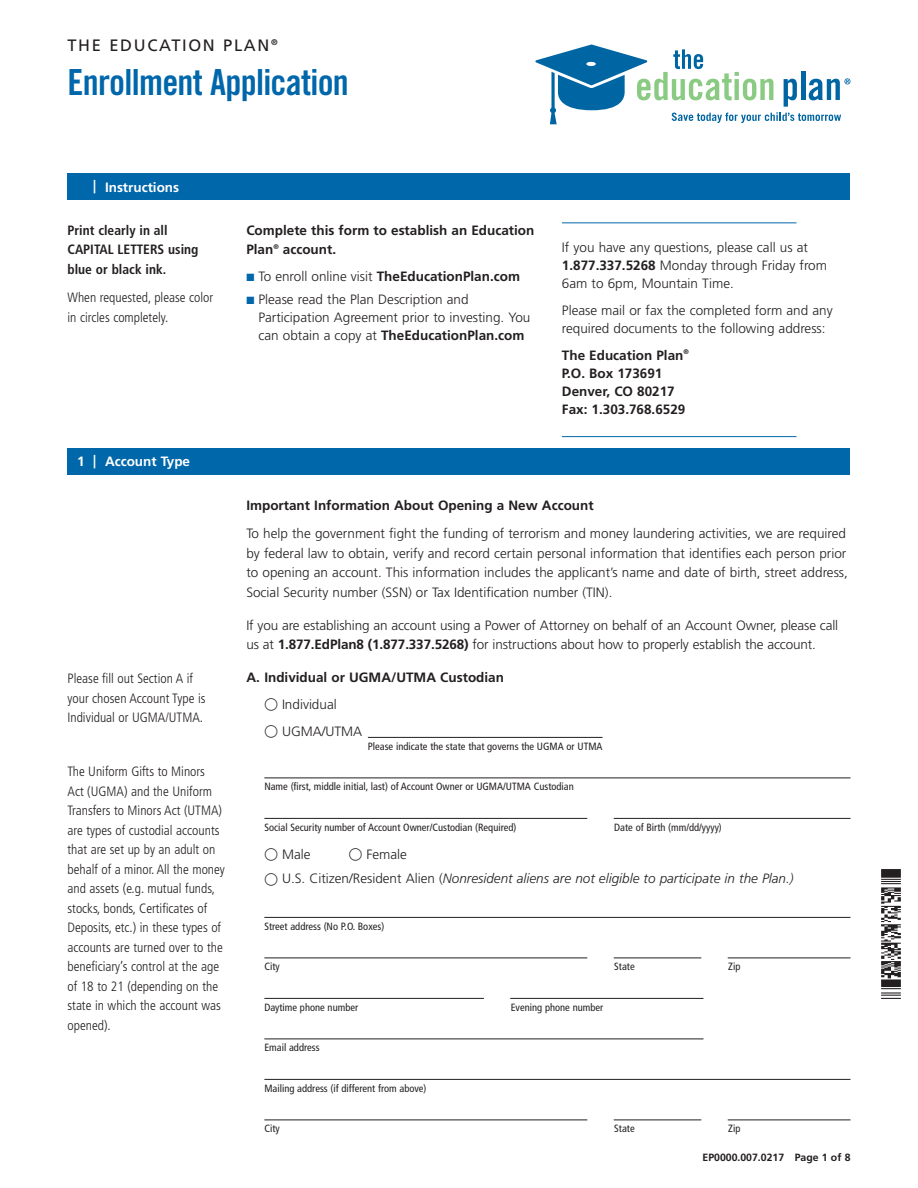
<style>
.page{position:relative;width:918px;height:1188px;background:#fff}
.page>*{position:absolute;margin:0;border:0;box-sizing:border-box;transform-origin:0 0}
.t1{font:36px "Trade Gothic Bold Cond Twenty";letter-spacing:-.02em;color:#0067aa}
.t2{font:16.5px "Frutiger LT Std";letter-spacing:.1em;color:#231f20}
.t3{font:300 13.5px/18px "Frutiger LT Std";color:#231f20}
.t4{font:300 condensed 13.5px/19.5px "Frutiger LT Std";color:#231f20}
.t5{font:700 13.5px/18px "Frutiger LT Std";color:#231f20}
.t6{font:italic 300 13.5px/24px "Frutiger LT Std";color:#231f20}
.t7{font:700 condensed 13.5px/19.5px "Frutiger LT Std";color:#231f20}
.t8{font:700 13.5px "Frutiger LT Std";color:#fff}
.t9{font:condensed 10.5px "Frutiger LT Std";color:#231f20}
.t10{font:700 10.5px "Frutiger LT Std";color:#231f20}
.s1{color:#0067aa}
.s2{font-weight:300}
.s3{font-weight:700}
.s4{font-style:normal}
</style>
<div class="page">
<div style="left:68px;top:448px;width:782px;height:27px;background:#0067aa"></div>
<img style="left:881px;top:869px;width:20px;height:130px">
<hr style="left:368px;top:737px;width:235px;height:1px;background:#231f20">
<hr style="left:264px;top:778px;width:586px;height:1px;background:#231f20">
<hr style="left:264px;top:818px;width:586px;height:1px;background:#231f20">
<hr style="left:264px;top:917px;width:586px;height:1px;background:#231f20">
<hr style="left:264px;top:958px;width:586px;height:1px;background:#231f20">
<hr style="left:264px;top:998px;width:440px;height:1px;background:#231f20">
<hr style="left:264px;top:1039px;width:440px;height:1px;background:#231f20">
<hr style="left:264px;top:1079px;width:586px;height:1px;background:#231f20">
<hr style="left:264px;top:1120px;width:586px;height:1px;background:#231f20">
<div style="left:68px;top:173px;width:782px;height:27px;background:#0067aa"></div>
<hr style="left:562px;top:222px;width:234px;height:1px;background:#0067aa">
<hr style="left:562px;top:436px;width:234px;height:1px;background:#0067aa">
<svg style="left:535px;top:45px;width:315px;height:79px"></svg>
<p class="t2" style="left:68px;top:36px;width:212px">THE EDUCATION PLAN<sup>®</sup></p>
<h1 class="t1" style="left:68px;top:60px;width:283px">Enrollment Application</h1>
<p class="t8" style="left:93px;top:179px;width:88px">| Instructions</p>
<p class="t7" style="left:68px;top:220px;width:132px">Print clearly in all<br>CAPITAL LETTERS using blue or black ink.</p>
<p class="t4" style="left:68px;top:288px;width:147px">When requested, please color in circles completely.</p>
<p class="t8" style="left:77px;top:454px;width:114px">1 | Account Type</p>
<p class="t4" style="left:68px;top:669px;width:140px">Please fill out Section A if your chosen Account Type is<br>Individual or UGMA/UTMA.</p>
<p class="t4" style="left:68px;top:762px;width:159px">The Uniform Gifts to Minors<br>Act (UGMA) and the Uniform<br>Transfers to Minors Act (UTMA) are types of custodial accounts that are set up by an adult on behalf of a minor. All the money and assets (e.g. mutual funds, stocks, bonds, Certificates of<br>Deposits, etc.) in these types of accounts are turned over to the beneficiary’s control at the age of 18 to 21 (depending on the state in which the account was opened).</p>
<p class="t5" style="left:246px;top:220px;width:290px;line-height:19.5px">Complete this form to establish an Education<br>Plan<sup>®</sup> account.</p>
<p class="t5" style="left:246px;top:268px;width:275px"><span class="s1">■</span> <span class="s2">To enroll online visit</span> TheEducationPlan.com</p>
<p class="t3" style="left:258px;top:290px;width:273px;text-indent:-12px"><span class="s1">■</span> Please read the Plan Description and<br>Participation Agreement prior to investing. You can obtain a copy at <span class="s3">TheEducationPlan.com</span></p>
<p class="t3" style="left:562px;top:238px;width:267px">If you have any questions, please call us at<br><span class="s3">1.877.337.5268</span> Monday through Friday from<br>6am to 6pm, Mountain Time.</p>
<p class="t3" style="left:562px;top:301px;width:272px">Please mail or fax the completed form and any required documents to the following address:</p>
<p class="t5" style="left:562px;top:346px;width:128px">The Education Plan<sup>®<br></sup>P.O. Box 173691<br>Denver, CO 80217<br>Fax: 1.303.768.6529</p>
<p class="t5" style="left:246px;top:496px;width:349px">Important Information About Opening a New Account</p>
<p class="t3" style="left:246px;top:524px;width:603px;line-height:19.5px">To help the government fight the funding of terrorism and money laundering activities, we are required by federal law to obtain, verify and record certain personal information that identifies each person prior to opening an account. This information includes the applicant’s name and date of birth, street address, Social Security number (SSN) or Tax Identification number (TIN).</p>
<p class="t3" style="left:246px;top:615px;width:593px;line-height:19.5px">If you are establishing an account using a Power of Attorney on behalf of an Account Owner, please call us at <span class="s3">1.877.EdPlan8 (1.877.337.5268)</span> for instructions about how to properly establish the account.</p>
<p class="t5" style="left:246px;top:668px;width:259px">A. Individual or UGMA/UTMA Custodian</p>
<p class="t3" style="left:282px;top:691px;width:82px;line-height:27px">Individual<br>UGMA/UTMA</p>
<p class="t9" style="left:368px;top:740px;width:236px">Please indicate the state that governs the UGMA or UTMA</p>
<p class="t9" style="left:264px;top:780px;width:311px">Name (first, middle initial, last) of Account Owner or UGMA/UTMA Custodian</p>
<p class="t9" style="left:264px;top:821px;width:254px">Social Security number of Account Owner/Custodian (Required)</p>
<p class="t9" style="left:587px;top:821px;width:137px"><sup>■</sup>Date of Birth (mm/dd/yyyy)</p>
<p class="t6" style="left:282px;top:843px;width:513px;text-indent:84px"><span class="s4">Female<br>U.S. Citizen/Resident Alien (</span>Nonresident aliens are not eligible to participate in the Plan.)</p>
<p class="t9" style="left:264px;top:920px;width:121px">Street address (No P.O. Boxes)</p>
<p class="t9" style="left:264px;top:960px;width:17px">City</p>
<p class="t3" style="left:282px;top:846px;width:30px">Male</p>
<p class="t9" style="left:587px;top:960px;width:49px"><sup>■</sup>State</p>
<p class="t9" style="left:701px;top:960px;width:41px"><sup>■</sup>Zip</p>
<p class="t9" style="left:264px;top:1001px;width:95px">Daytime phone number</p>
<p class="t9" style="left:264px;top:1041px;width:57px">Email address</p>
<p class="t9" style="left:264px;top:1082px;width:164px">Mailing address (if different from above)</p>
<p class="t9" style="left:264px;top:1122px;width:17px">City</p>
<p class="t9" style="left:483px;top:1001px;width:121px"><sup>■</sup>Evening phone number</p>
<p class="t9" style="left:587px;top:1122px;width:49px"><sup>■</sup>State</p>
<p class="t9" style="left:701px;top:1122px;width:41px"><sup>■</sup>Zip</p>
<p class="t10" style="left:703px;top:1151px;width:149px">EP0000.007.0217 Page 1 of 8</p>
</div>
